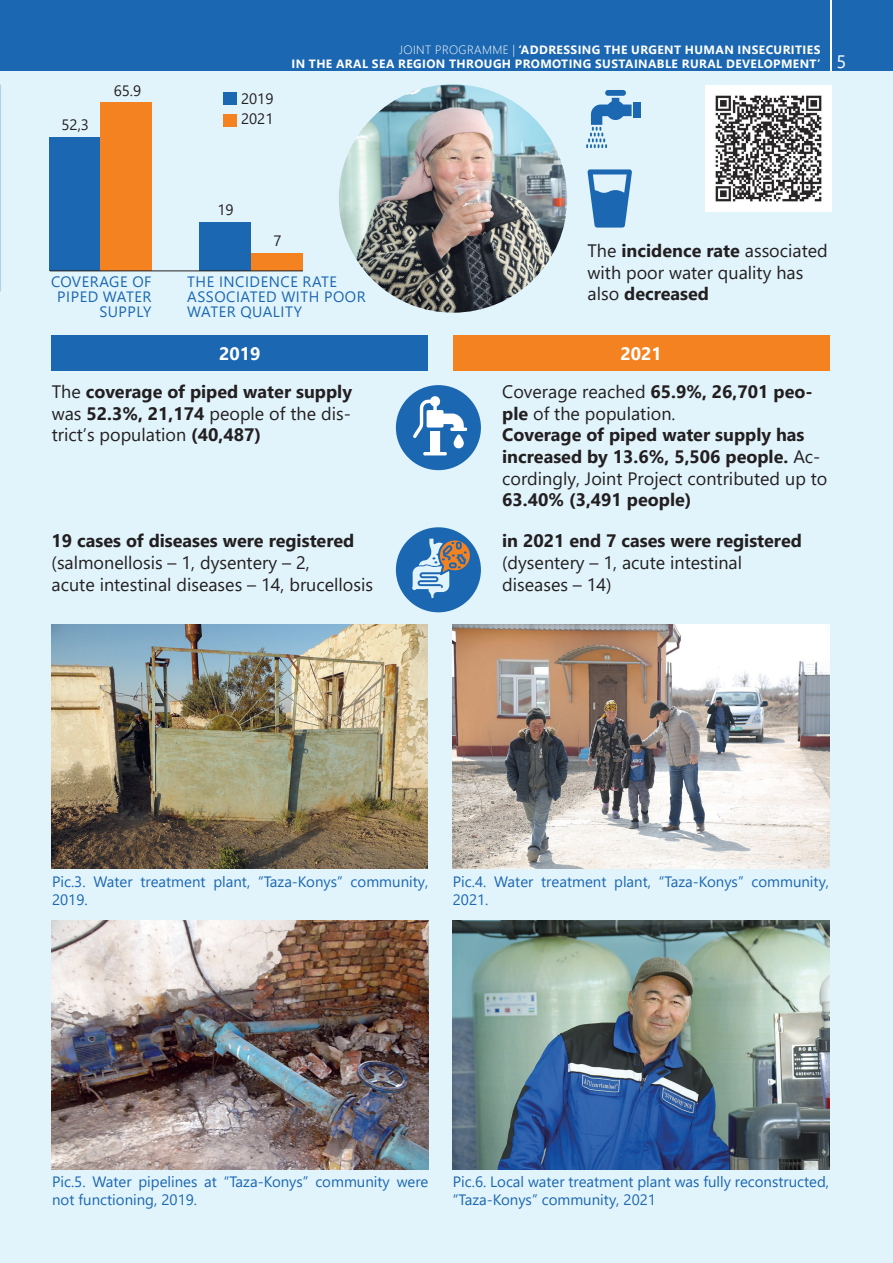
<style>
.page{position:relative;width:893px;height:1263px;background:#fff}
.page>*{position:absolute;margin:0;border:0;box-sizing:border-box;transform-origin:0 0}
.t1{font:700 18px/21.6px "Segoe UI";color:#231f20;text-align:justify}
.t2{font:18px/21.6px "Segoe UI";color:#231f20}
.t3{font:700 18px "Segoe UI";color:#fff}
.t4{font:15px/18px "Segoe UI";color:#1b67b1}
.t5{font:15px/15px "Segoe UI";letter-spacing:.035em;color:#1b67b1;text-align:right}
.t6{font:15px/20px "Segoe UI";color:#231f20}
.t7{font:700 12px/14.4px "Segoe UI";letter-spacing:.035em;color:#fff}
.s1{font-weight:300}
.s2{font-weight:400;font-size:18px}
.s3{font-weight:700}
.s4{font-weight:400}
</style>
<div class="page">
<div style="left:0;top:0;width:829px;height:77px;background:#1b67b1"></div>
<div style="left:832px;top:0;width:61px;height:77px;background:#1b67b1"></div>
<div style="left:0;top:71px;width:893px;height:1192px;background:#e1f4fc"></div>
<div style="left:396px;top:385px;width:85px;height:85px;background:#1b67b1;border-radius:50%"></div>
<svg style="left:413px;top:396px;width:55px;height:59px"></svg>
<div style="left:200px;top:222px;width:51px;height:49px;background:#1b67b1"></div>
<div style="left:50px;top:137px;width:51px;height:134px;background:#1b67b1"></div>
<div style="left:252px;top:253px;width:51px;height:18px;background:#f58220"></div>
<div style="left:101px;top:102px;width:51px;height:169px;background:#f58220"></div>
<div style="left:223px;top:93px;width:13px;height:12px;background:#1b67b1"></div>
<div style="left:223px;top:114px;width:14px;height:13px;background:#f58220"></div>
<hr style="left:50px;top:270px;width:253px;height:1px;background:#231f20">
<img style="left:51px;top:625px;width:376px;height:243px">
<img style="left:453px;top:625px;width:376px;height:243px">
<img style="left:452px;top:921px;width:377px;height:248px">
<img style="left:51px;top:921px;width:377px;height:248px">
<div style="left:396px;top:527px;width:85px;height:85px;background:#1b67b1;border-radius:50%"></div>
<svg style="left:412px;top:539px;width:59px;height:59px"></svg>
<div style="left:52px;top:336px;width:376px;height:35px;background:#1b67b1"></div>
<div style="left:453px;top:336px;width:376px;height:35px;background:#f58220"></div>
<img style="left:339px;top:84px;width:228px;height:229px;border-radius:114px">
<div style="left:633px;top:103px;width:8px;height:15px;background:#1b67b1"></div>
<svg style="left:586px;top:90px;width:46px;height:58px"></svg>
<svg style="left:587px;top:169px;width:45px;height:59px"></svg>
<img style="left:705px;top:85px;width:126px;height:126px">
<p class="t6" style="left:61px;top:113px;width:29px">52,3</p>
<p class="t6" style="left:114px;top:79px;width:29px">65.9</p>
<p class="t6" style="left:241px;top:87px;width:34px">2019<br>2021</p>
<p class="t7" style="left:291px;top:41px;width:556px;text-indent:108px"><span class="s1">JOINT PROGRAMME |</span> ‘ADDRESSING THE URGENT HUMAN INSECURITIES<br>IN THE ARAL SEA REGION THROUGH PROMOTING SUSTAINABLE RURAL DEVELOPMENT’ <span class="s2">5</span></p>
<p class="t6" style="left:217px;top:198px;width:18px">19</p>
<p class="t6" style="left:273px;top:229px;width:10px">7</p>
<p class="t5" style="left:51px;top:273px;width:102px">COVERAGE OF<br>PIPED WATER<br>SUPPLY</p>
<p class="t5" style="left:187px;top:273px;width:180px;text-align:left">THE INCIDENCE RATE<br>ASSOCIATED WITH POOR<br>WATER QUALITY</p>
<p class="t2" style="left:588px;top:238px;width:242px">The <span class="s3">incidence rate</span> associated with poor water quality has also <span class="s3">decreased</span></p>
<p class="t3" style="left:219px;top:337px;width:43px">2019</p>
<p class="t3" style="left:620px;top:337px;width:43px">2021</p>
<p class="t1" style="left:52px;top:380px;width:302px"><span class="s4">The</span> coverage of piped water supply <span class="s4">was</span> 52.3%, 21,174 <span class="s4">people of the dis&shy;trict’s population</span> (40,487)</p>
<p class="t1" style="left:502px;top:380px;width:327px;text-align:left"><span class="s4">Coverage reached</span> 65.9%, 26,701 peo&shy;ple <span class="s4">of the population.<br></span>Coverage of piped water supply has increased by 13.6%, 5,506 people. <span class="s4">Ac&shy;cordingly, Joint Project contributed up to</span></p>
<p class="t1" style="left:502px;top:488px;width:191px">63.40% (3,491 people)</p>
<p class="t1" style="left:502px;top:529px;width:301px">in 2021 end 7 cases were registered</p>
<p class="t2" style="left:502px;top:550px;width:241px">(dysentery – 1, acute intestinal diseases – 14)</p>
<p class="t1" style="left:52px;top:529px;width:304px">19 cases of diseases were registered</p>
<p class="t2" style="left:52px;top:550px;width:323px">(salmonellosis – 1, dysentery – 2,<br>acute intestinal diseases – 14, brucellosis</p>
<p class="t4" style="left:52px;top:871px;width:378px">Pic.3. Water treatment plant, “Taza-Konys” community,<br>2019.</p>
<p class="t4" style="left:453px;top:871px;width:378px">Pic.4. Water treatment plant, “Taza-Konys” community,<br>2021.</p>
<p class="t4" style="left:52px;top:1172px;width:378px">Pic.5. Water pipelines at “Taza-Konys” community were not functioning, 2019.</p>
<p class="t4" style="left:453px;top:1172px;width:378px">Pic.6. Local water treatment plant was fully reconstructed, “Taza-Konys” community, 2021</p>
</div>
